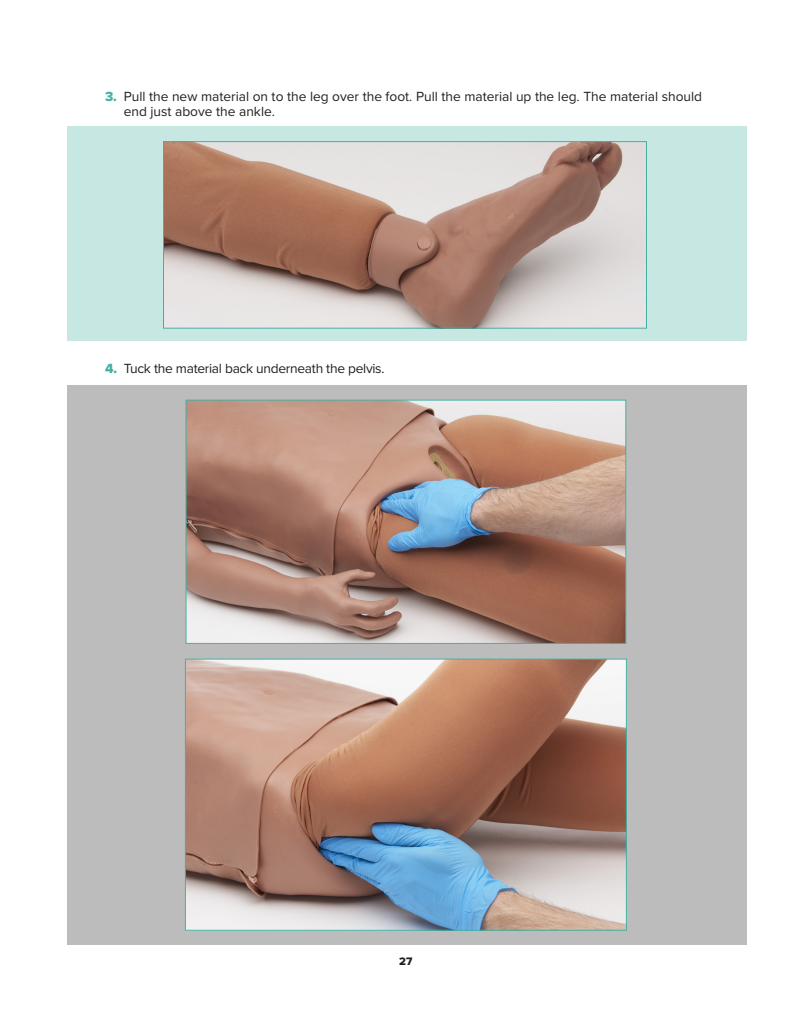
<style>
.page{position:relative;width:810px;height:1035px;background:#fff}
.page>*{position:absolute;margin:0;border:0;box-sizing:border-box;transform-origin:0 0}
.t1{font:13.75px/15px "Proxima Nova";color:#231f20}
.t2{font:13.75px "Proxima Nova";letter-spacing:-.02em;color:#231f20}
.t3{font:11.25px "Proxima Nova Extrabld";color:#231f20}
.s1{font-family:"Proxima Nova Extrabld";color:#44b0a4}
</style>
<div class="page">
<div style="left:68px;top:127px;width:679px;height:214px;background:#c7e7e3"></div>
<div style="left:68px;top:385px;width:679px;height:560px;background:#bdbcbc"></div>
<img style="left:165px;top:143px;width:480px;height:183px">
<div style="left:163px;top:141px;width:484px;height:187px;border:1px solid #44b0a4"></div>
<img style="left:188px;top:402px;width:436px;height:240px">
<div style="left:186px;top:400px;width:440px;height:244px;border:1px solid #44b0a4"></div>
<img style="left:187px;top:661px;width:438px;height:268px">
<div style="left:185px;top:659px;width:442px;height:272px;border:1px solid #44b0a4"></div>
<p class="t1" style="left:124px;top:88px;width:580px;text-indent:-19px"><span class="s1">3.</span> Pull the new material on to the leg over the foot. Pull the material up the leg. The material should end just above the ankle.</p>
<p class="t2" style="left:105px;top:358px;width:281px"><span class="s1">4.</span> Tuck the material back underneath the pelvis.</p>
<p class="t3" style="left:399px;top:953px;width:15px">27</p>
</div>
